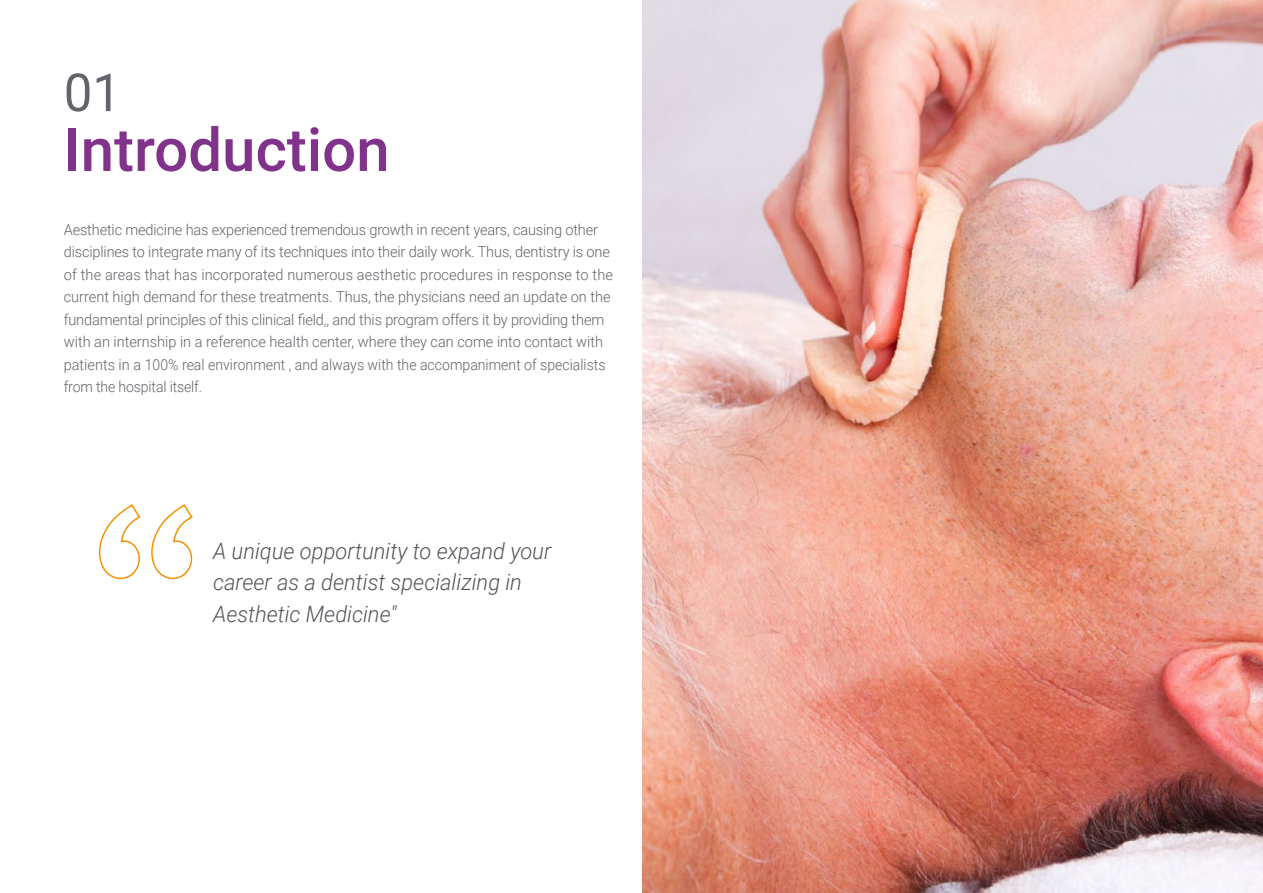
<style>
.page{position:relative;width:1263px;height:893px;background:#fff}
.page>*{position:absolute;margin:0;border:0;box-sizing:border-box;transform-origin:0 0}
.t1{font:500 60px "Roboto";color:#81328a}
.t2{font:52.5px "Roboto";color:#61646a}
.t3{font:italic 300 22.5px/31.5px "Roboto";color:#52555b}
.t4{font:300 15px/22.5px "Roboto";color:#61646a}
</style>
<div class="page">
<svg style="left:98px;top:504px;width:95px;height:76px"></svg>
<img style="left:642px;top:0;width:621px;height:893px">
<h2 class="t2" style="left:64px;top:56px;width:59px">01</h2>
<h1 class="t1" style="left:64px;top:108px;width:327px">Introduction</h1>
<p class="t4" style="left:64px;top:217px;width:551px">Aesthetic medicine has experienced tremendous growth in recent years, causing other disciplines to integrate many of its techniques into their daily work. Thus, dentistry is one of the areas that has incorporated numerous aesthetic procedures in response to the current high demand for these treatments. Thus, the physicians need an update on the fundamental principles of this clinical field,, and this program offers it by providing them with an internship in a reference health center, where they can come into contact with patients in a 100% real environment , and always with the accompaniment of specialists from the hospital itself.</p>
<h3 class="t3" style="left:213px;top:534px;width:340px">A unique opportunity to expand your career as a dentist specializing in<br>Aesthetic Medicine"</h3>
</div>
